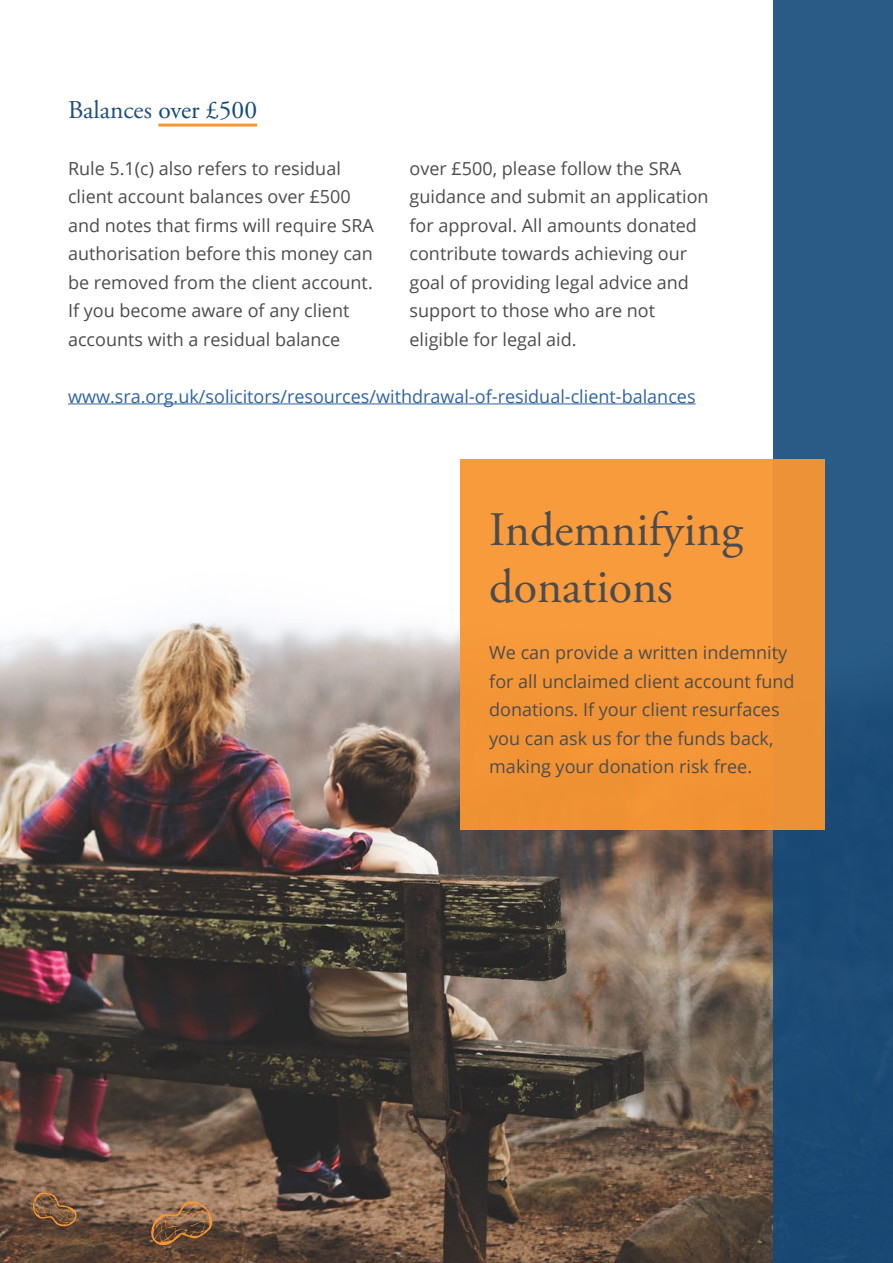
<style>
.page{position:relative;width:893px;height:1263px;background:#fff}
.page>*{position:absolute;margin:0;border:0;box-sizing:border-box;transform-origin:0 0}
.Heading_-_Lv1{font:48px/57px "Adobe Garamond Pro";color:#4c4c4e}
.t1{font:25.5px "Adobe Garamond Pro";color:#224e7e}
.Body_-_Space_before{font:18px/28.5px "Open Sans";color:#4c4c4e}
.Body_-_MASTER{font:18px "Open Sans";color:#2f63a2}
.s1{color:#12497a}
</style>
<div class="page">
<img style="left:0;top:0;width:774px;height:1263px">
<svg style="left:33px;top:1192px;width:44px;height:37px;background:#835d40"></svg>
<svg style="left:146px;top:1199px;width:68px;height:50px;background:#886345"></svg>
<div style="left:774px;top:0;width:119px;height:1263px;background:linear-gradient(to right,#22537e,#23537f)"></div>
<div style="left:461px;top:460px;width:364px;height:370px;background:#f89633"></div>
<hr style="left:68px;top:403px;width:628px;height:1px;background:#2f63a2">
<hr style="left:158px;top:124px;width:99px;height:3px;background:#f89633">
<p class="t1" style="left:68px;top:94px;width:191px">Balances <span class="s1">over £500</span></p>
<p class="Body_-_Space_before" style="left:68px;top:153px;width:307px">Rule 5.1(c) also refers to residual client account balances over £500 and notes that firms will require SRA authorisation before this money can be removed from the client account.<br>If you become aware of any client accounts with a residual balance</p>
<p class="Body_-_Space_before" style="left:410px;top:153px;width:301px">over £500, please follow the SRA guidance and submit an application for approval. All amounts donated contribute towards achieving our goal of providing legal advice and support to those who are not eligible for legal aid.</p>
<p class="Body_-_MASTER" style="left:68px;top:384px;width:629px">www.sra.org.uk/solicitors/resources/withdrawal-of-residual-client-balances</p>
<p class="Heading_-_Lv1" style="left:489px;top:503px;width:255px">Indemnifying donations</p>
<p class="Body_-_Space_before" style="left:489px;top:638px;width:307px">We can provide a written indemnity for all unclaimed client account fund donations. If your client resurfaces you can ask us for the funds back, making your donation risk free.</p>
</div>
